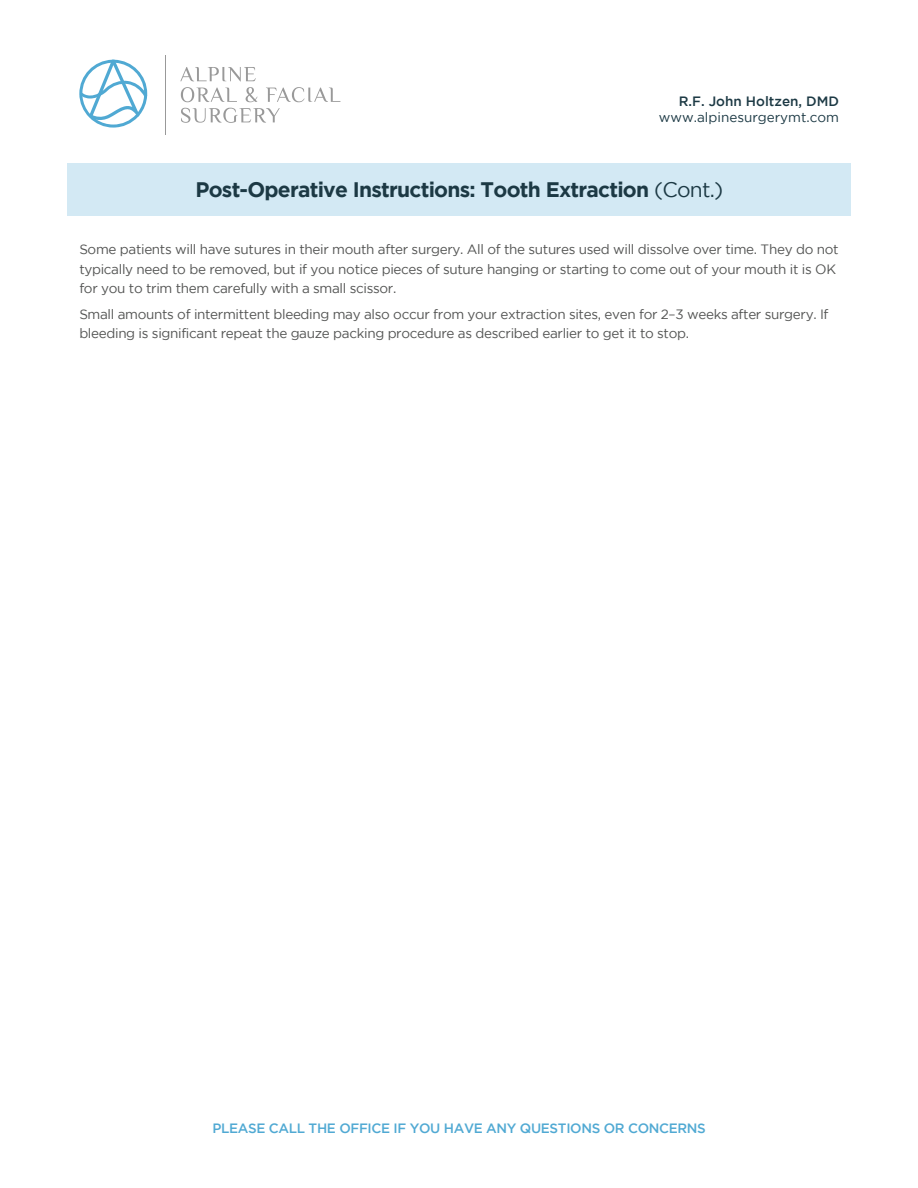
<style>
.page{position:relative;width:918px;height:1188px;background:#fff}
.page>*{position:absolute;margin:0;border:0;box-sizing:border-box;transform-origin:0 0}
.t1{font:700 21px "Gotham";letter-spacing:-.035em;color:#1c3944}
.t2{font:13.5px/19.5px "Gotham";letter-spacing:-.025em;color:#535453}
.t3{font:500 13.5px "Gotham";letter-spacing:-.025em;color:#50a9d3}
.t4{font:13.5px "Gotham";color:#1c3944}
.t5{font:500 13.5px "Gotham";color:#1c3944}
.s1{font-weight:400}
</style>
<div class="page">
<div style="left:68px;top:163px;width:783px;height:53px;background:#d3e9f4"></div>
<svg style="left:180px;top:67px;width:76px;height:14px"></svg>
<svg style="left:181px;top:87px;width:56px;height:15px"></svg>
<svg style="left:246px;top:87px;width:12px;height:15px"></svg>
<svg style="left:266px;top:87px;width:74px;height:15px"></svg>
<svg style="left:181px;top:108px;width:99px;height:15px"></svg>
<svg style="left:79px;top:60px;width:68px;height:68px"></svg>
<hr style="left:165px;top:55px;width:1px;height:80px;background:#999">
<p class="t5" style="left:679px;top:93px;width:162px">R.F. John Holtzen, DMD</p>
<p class="t4" style="left:659px;top:110px;width:182px">www.alpinesurgerymt.com</p>
<h1 class="t1" style="left:195px;top:178px;width:529px">Post-Operative Instructions: Tooth Extraction <span class="s1">(Cont.)</span></h1>
<p class="t2" style="left:79px;top:240px;width:761px">Some patients will have sutures in their mouth after surgery. All of the sutures used will dissolve over time. They do not typically need to be removed, but if you notice pieces of suture hanging or starting to come out of your mouth it is OK for you to trim them carefully with a small scissor.</p>
<p class="t2" style="left:79px;top:304px;width:751px">Small amounts of intermittent bleeding may also occur from your extraction sites, even for 2–3 weeks after surgery. If bleeding is significant repeat the gauze packing procedure as described earlier to get it to stop.</p>
<p class="t3" style="left:212px;top:1120px;width:495px">PLEASE CALL THE OFFICE IF YOU HAVE ANY QUESTIONS OR CONCERNS</p>
</div>
